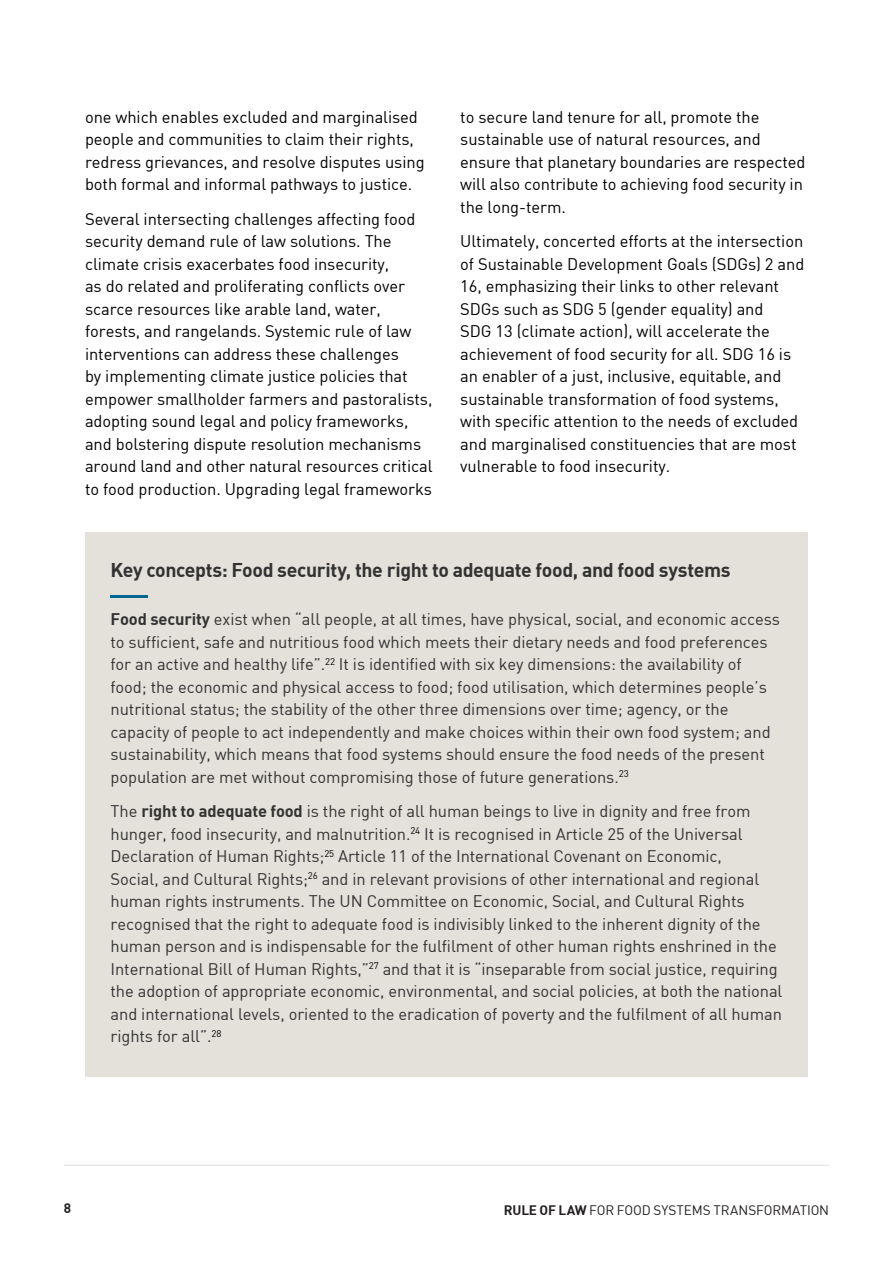
<style>
.page{position:relative;width:893px;height:1263px;background:#fff}
.page>*{position:absolute;margin:0;border:0;box-sizing:border-box;transform-origin:0 0}
.t1{font:19.5px "DIN Bold";letter-spacing:-.02em;color:#333233}
.t2{font:19.5px "DIN Black Alternate";color:#016694;scale:3 1}
.Body_Text{font:16.5px/22.5px "DIN";letter-spacing:-.005em;color:#333233}
.Body_Text-2{font:16.5px/22.5px "DIN";letter-spacing:-.005em;color:#000}
.t3{font:13.5px "DIN";letter-spacing:-.01em;color:#231f20}
.t4{font:13.5px "DIN Bold";color:#231f20}
.s1{font-family:"DIN Bold"}
</style>
<div class="page">
<hr style="left:64px;top:1165px;width:765px;height:1px;background:#939598">
<div style="left:85px;top:532px;width:723px;height:544px;background:#e3e1d9"></div>
<p class="Body_Text-2" style="left:85px;top:105px;width:341px">one which enables excluded and marginalised people and communities to claim their rights, redress grievances, and resolve disputes using both formal and informal pathways to justice.</p>
<p class="Body_Text-2" style="left:85px;top:207px;width:349px">Several intersecting challenges affecting food security demand rule of law solutions. The climate crisis exacerbates food insecurity,<br>as do related and proliferating conflicts over scarce resources like arable land, water, forests, and rangelands. Systemic rule of law interventions can address these challenges<br>by implementing climate justice policies that empower smallholder farmers and pastoralists, adopting sound legal and policy frameworks, and bolstering dispute resolution mechanisms around land and other natural resources critical to food production. Upgrading legal frameworks</p>
<p class="Body_Text-2" style="left:460px;top:105px;width:347px">to secure land tenure for all, promote the sustainable use of natural resources, and ensure that planetary boundaries are respected will also contribute to achieving food security in the long-term.</p>
<p class="Body_Text-2" style="left:460px;top:230px;width:345px">Ultimately, concerted efforts at the intersection of Sustainable Development Goals (SDGs) 2 and 16, emphasizing their links to other relevant SDGs such as SDG 5 (gender equality) and<br>SDG 13 (climate action), will accelerate the achievement of food security for all. SDG 16 is an enabler of a just, inclusive, equitable, and sustainable transformation of food systems, with specific attention to the needs of excluded and marginalised constituencies that are most vulnerable to food insecurity.</p>
<p class="t1" style="left:111px;top:557px;width:622px">Key concepts: Food security, the right to adequate food, and food systems</p>
<p class="t2" style="left:111px;top:573px;width:14px">_</p>
<p class="Body_Text" style="left:111px;top:608px;width:671px"><span class="s1">Food security</span> exist when “all people, at all times, have physical, social, and economic access to sufficient, safe and nutritious food which meets their dietary needs and food preferences for an active and healthy life”.<sup>22</sup> It is identified with six key dimensions: the availability of food; the economic and physical access to food; food utilisation, which determines people’s nutritional status; the stability of the other three dimensions over time; agency, or the capacity of people to act independently and make choices within their own food system; and sustainability, which means that food systems should ensure the food needs of the present population are met without compromising those of future generations.<sup>23</sup></p>
<p class="Body_Text" style="left:111px;top:800px;width:673px">The <span class="s1">right to adequate food</span> is the right of all human beings to live in dignity and free from hunger, food insecurity, and malnutrition.<sup>24</sup> It is recognised in Article 25 of the Universal Declaration of Human Rights;<sup>25</sup> Article 11 of the International Covenant on Economic,<br>Social, and Cultural Rights;<sup>26</sup> and in relevant provisions of other international and regional human rights instruments. The UN Committee on Economic, Social, and Cultural Rights recognised that the right to adequate food is indivisibly linked to the inherent dignity of the human person and is indispensable for the fulfilment of other human rights enshrined in the International Bill of Human Rights,”<sup>27</sup> and that it is “inseparable from social justice, requiring the adoption of appropriate economic, environmental, and social policies, at both the national and international levels, oriented to the eradication of poverty and the fulfilment of all human rights for all”.<sup>28</sup></p>
<p class="t4" style="left:64px;top:1199px;width:9px">8</p>
<p class="t3" style="left:504px;top:1201px;width:327px"><span class="s1">RULE OF LAW</span> FOR FOOD SYSTEMS TRANSFORMATION</p>
</div>
